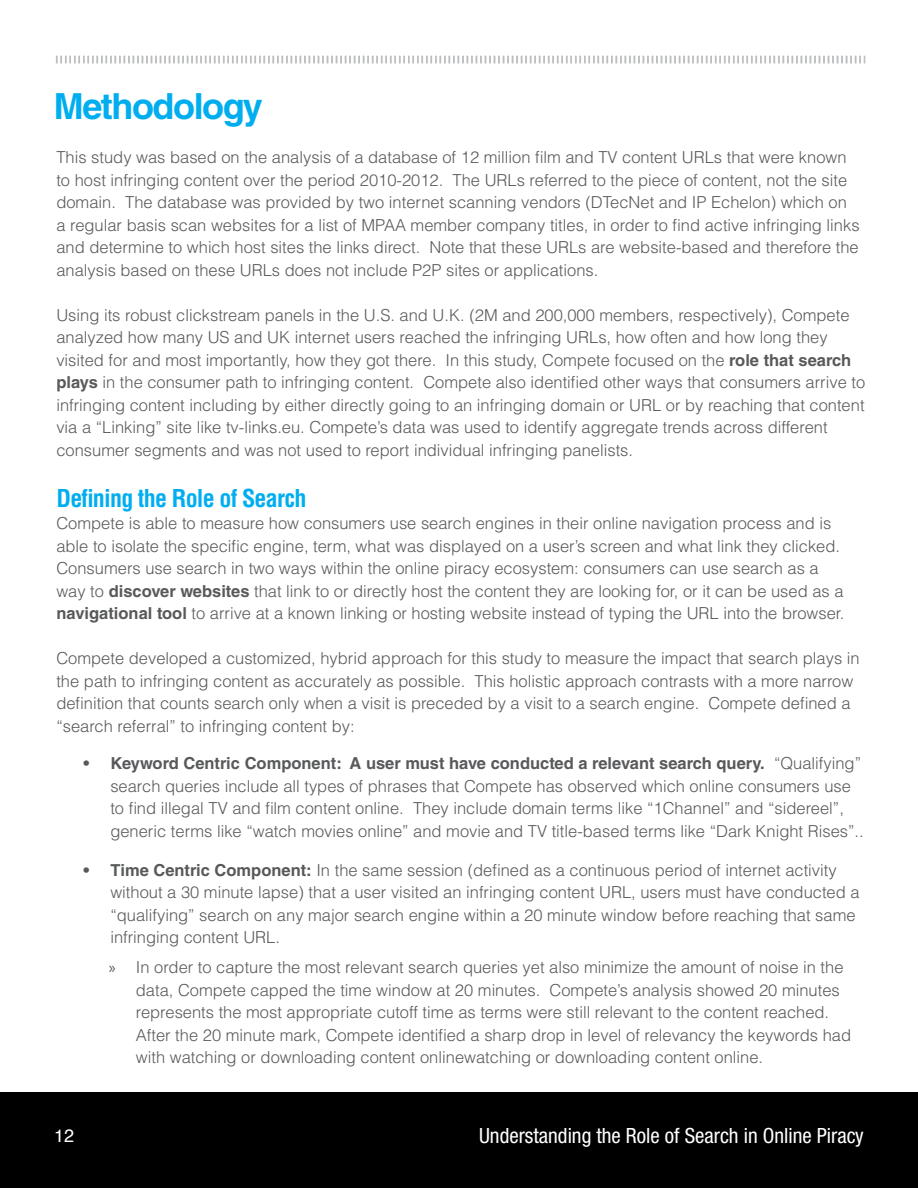
<style>
.page{position:relative;width:918px;height:1188px;background:#fff}
.page>*{position:absolute;margin:0;border:0;box-sizing:border-box;transform-origin:0 0}
.t1{font:700 36px "Helvetica LT Std";letter-spacing:-.04em;color:#00aeef}
.t2{font:700 condensed 24px "Helvetica LT Std";letter-spacing:-.03em;color:#00aeef}
.t3{font:condensed 21px "Helvetica Neue LT Std";color:#fff}
.t4{font:18px "Helvetica";color:#fff}
.t5{font:300 16.5px/22.5px "Helvetica LT Std";color:#58595b}
.s1{font-weight:700}
.s2{font-family:"Myriad Pro";font-weight:400}
</style>
<div class="page">
<div style="left:0;top:1093px;width:918px;height:95px;background:#000"></div>
<svg style="left:56px;top:56px;width:809px;height:7px"></svg>
<h1 class="t1" style="left:54px;top:85px;width:210px">Methodology</h1>
<p class="t5" style="left:56px;top:146px;width:805px">This study was based on the analysis of a database of 12 million film and TV content URLs that were known to host infringing content over the period 2010-2012. The URLs referred to the piece of content, not the site domain. The database was provided by two internet scanning vendors (DTecNet and IP Echelon) which on a regular basis scan websites for a list of MPAA member company titles, in order to find active infringing links and determine to which host sites the links direct. Note that these URLs are website-based and therefore the analysis based on these URLs does not include P2P sites or applications.</p>
<p class="t5" style="left:56px;top:303px;width:810px">Using its robust clickstream panels in the U.S. and U.K. (2M and 200,000 members, respectively), Compete analyzed how many US and UK internet users reached the infringing URLs, how often and how long they visited for and most importantly, how they got there. In this study, Compete focused on the <span class="s1">role that search plays</span> in the consumer path to infringing content. Compete also identified other ways that consumers arrive to infringing content including by either directly going to an infringing domain or URL or by reaching that content via a “Linking” site like tv-links.eu. Compete’s data was used to identify aggregate trends across different consumer segments and was not used to report individual infringing panelists.</p>
<h2 class="t2" style="left:56px;top:483px;width:252px">Defining the Role of Search</h2>
<p class="t5" style="left:56px;top:512px;width:790px">Compete is able to measure how consumers use search engines in their online navigation process and is able to isolate the specific engine, term, what was displayed on a user’s screen and what link they clicked.<br>Consumers use search in two ways within the online piracy ecosystem: consumers can use search as a way to <span class="s1">discover websites</span> that link to or directly host the content they are looking for, or it can be used as a <span class="s1">navigational tool</span> to arrive at a known linking or hosting website instead of typing the URL into the browser.</p>
<p class="t5" style="left:56px;top:647px;width:805px">Compete developed a customized, hybrid approach for this study to measure the impact that search plays in the path to infringing content as accurately as possible. This holistic approach contrasts with a more narrow definition that counts search only when a visit is preceded by a visit to a search engine. Compete defined a “search referral” to infringing content by:</p>
<p class="t5" style="left:110px;top:752px;width:755px;text-indent:-27px"><span class="s1">• Keyword Centric Component: A user must have conducted a relevant search query.</span> “Qualifying” search queries include all types of phrases that Compete has observed which online consumers use to find illegal TV and film content online. They include domain terms like “1Channel” and “sidereel”, generic terms like “watch movies online” and movie and TV title-based terms like “Dark Knight Rises”..</p>
<p class="t5" style="left:110px;top:858px;width:751px;text-indent:-27px"><span class="s1">• Time Centric Component:</span> In the same session (defined as a continuous period of internet activity without a 30 minute lapse) that a user visited an infringing content URL, users must have conducted a “qualifying” search on any major search engine within a 20 minute window before reaching that same infringing content URL.</p>
<p class="t5" style="left:136px;top:956px;width:717px;text-indent:-27px"><span class="s2">»</span> In order to capture the most relevant search queries yet also minimize the amount of noise in the data, Compete capped the time window at 20 minutes. Compete’s analysis showed 20 minutes represents the most appropriate cutoff time as terms were still relevant to the content reached.<br>After the 20 minute mark, Compete identified a sharp drop in level of relevancy the keywords had with watching or downloading content onlinewatching or downloading content online.</p>
<p class="t4" style="left:54px;top:1122px;width:22px">12</p>
<p class="t3" style="left:479px;top:1123px;width:386px">Understanding the Role of Search in Online Piracy</p>
</div>
